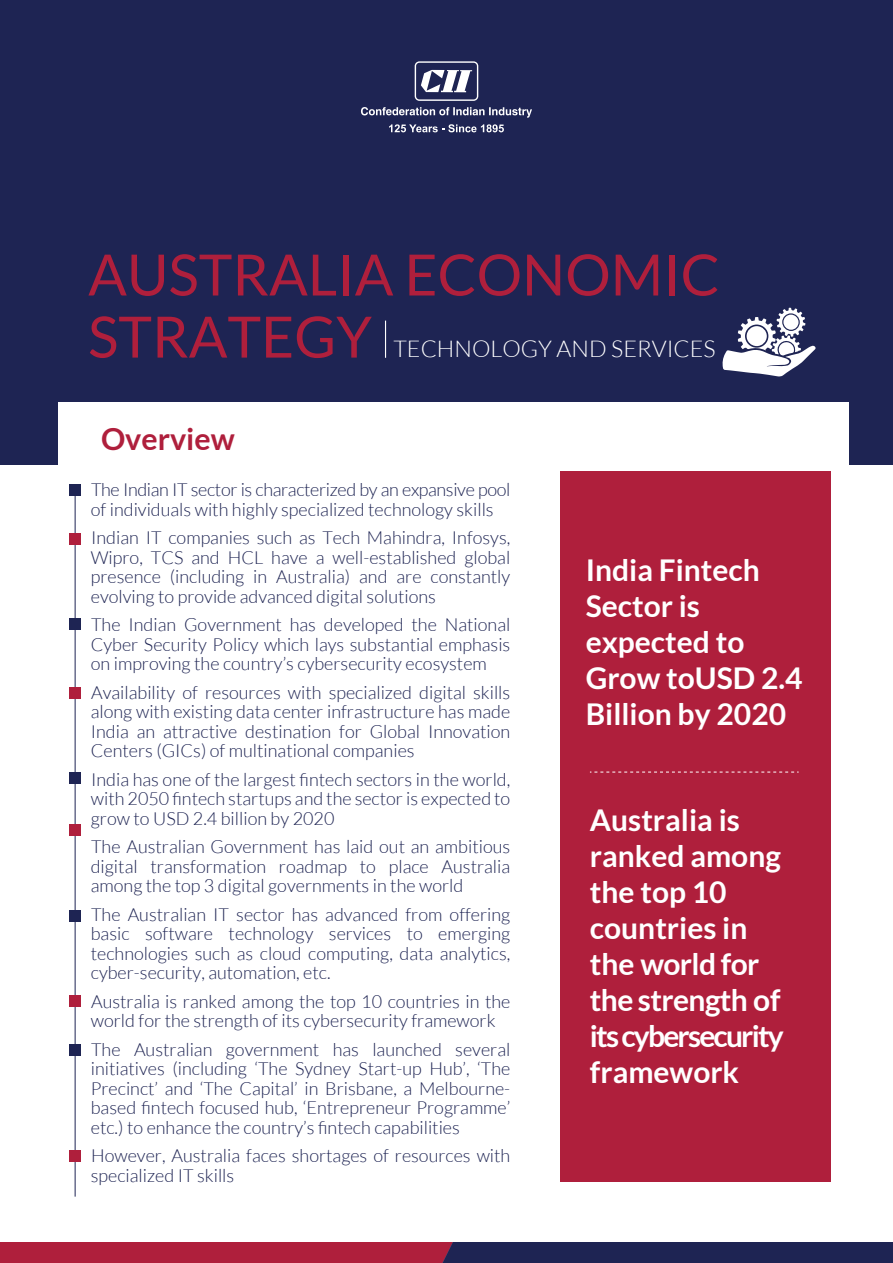
<style>
.page{position:relative;width:893px;height:1263px;background:#fff}
.page>*{position:absolute;margin:0;border:0;box-sizing:border-box;transform-origin:0 0}
.t1{font:57px/62.1px "Lato";color:#af1f3c}
.t2{font:700 30.3px "Lato";color:#af1f3c}
.t3{font:700 30px/36px "Lato";color:#fff}
.t4{font:300 23.25px "Lato";color:#fff}
.t5{font:300 18px/19.5px "Lato";color:#1e2453;text-align:justify}
</style>
<div class="page">
<div style="left:0;top:0;width:893px;height:464px;background:#1e2453"></div>
<div style="left:59px;top:402px;width:790px;height:784px;background:#fff"></div>
<div style="left:560px;top:471px;width:271px;height:711px;background:#af1f3c"></div>
<svg style="left:0;top:1242px;width:893px;height:21px;background:#662147"></svg>
<svg style="left:415px;top:61px;width:63px;height:40px"></svg>
<svg style="left:361px;top:107px;width:171px;height:11px"></svg>
<svg style="left:389px;top:124px;width:115px;height:8px"></svg>
<hr style="left:385px;top:321px;width:1px;height:37px;background:#fff">
<hr style="left:75px;top:493px;width:1px;height:703px;background:#1e2453">
<div style="left:69px;top:484px;width:12px;height:12px;background:#1e2453"></div>
<div style="left:69px;top:533px;width:12px;height:11px;background:#af1f3c"></div>
<div style="left:69px;top:618px;width:12px;height:12px;background:#1e2453"></div>
<div style="left:69px;top:687px;width:12px;height:12px;background:#af1f3c"></div>
<div style="left:69px;top:772px;width:12px;height:12px;background:#1e2453"></div>
<div style="left:69px;top:824px;width:12px;height:12px;background:#af1f3c"></div>
<div style="left:69px;top:910px;width:12px;height:12px;background:#1e2453"></div>
<div style="left:69px;top:995px;width:12px;height:12px;background:#af1f3c"></div>
<div style="left:69px;top:1044px;width:12px;height:11px;background:#1e2453"></div>
<div style="left:69px;top:1150px;width:12px;height:12px;background:#af1f3c"></div>
<svg style="left:722px;top:308px;width:94px;height:69px"></svg>
<div style="left:746px;top:326px;width:21px;height:20px;background:#fff;border-radius:50%"></div>
<div style="left:783px;top:315px;width:15px;height:15px;background:#fff;border-radius:50%"></div>
<svg style="left:590px;top:772px;width:209px;height:1px"></svg>
<h1 class="t1" style="left:88px;top:243px;width:633px">AUSTRALIA ECONOMIC<br>STRATEGY</h1>
<p class="t4" style="left:393px;top:336px;width:324px">TECHNOLOGY AND SERVICES</p>
<h2 class="t2" style="left:101px;top:422px;width:135px">Overview</h2>
<p class="t5" style="left:91px;top:480px;width:421px">The Indian IT sector is characterized by an expansive pool of individuals with highly specialized technology skills</p>
<p class="t5" style="left:91px;top:528px;width:421px">Indian IT companies such as Tech Mahindra, Infosys, Wipro, TCS and HCL have a well-established global presence (including in Australia) and are constantly evolving to provide advanced digital solutions</p>
<p class="t5" style="left:91px;top:615px;width:421px">The Indian Government has developed the National Cyber Security Policy which lays substantial emphasis on improving the country’s cybersecurity ecosystem</p>
<p class="t5" style="left:91px;top:682px;width:421px">Availability of resources with specialized digital skills along with existing data center infrastructure has made India an attractive destination for Global Innovation Centers (GICs) of multinational companies</p>
<p class="t5" style="left:91px;top:769px;width:421px">India has one of the largest fintech sectors in the world, with 2050 fintech startups and the sector is expected to grow to USD 2.4 billion by 2020</p>
<p class="t5" style="left:91px;top:837px;width:421px">The Australian Government has laid out an ambitious digital transformation roadmap to place Australia among the top 3 digital governments in the world</p>
<p class="t5" style="left:91px;top:904px;width:421px">The Australian IT sector has advanced from offering basic software technology services to emerging technologies such as cloud computing, data analytics, cyber-security, automation, etc.</p>
<p class="t5" style="left:91px;top:991px;width:421px">Australia is ranked among the top 10 countries in the world for the strength of its cybersecurity framework</p>
<p class="t5" style="left:91px;top:1039px;width:421px">The Australian government has launched several initiatives (including ‘The Sydney Start-up Hub’, ‘The Precinct’ and ‘The Capital’ in Brisbane, a Melbourne&shy;based fintech focused hub, ‘Entrepreneur Programme’ etc.) to enhance the country’s fintech capabilities</p>
<p class="t5" style="left:91px;top:1146px;width:421px">However, Australia faces shortages of resources with specialized IT skills</p>
<h3 class="t3" style="left:586px;top:552px;width:218px">India Fintech<br>Sector is expected to<br>Grow toUSD 2.4<br>Billion by 2020</h3>
<h3 class="t3" style="left:590px;top:801px;width:195px">Australia is ranked among the top 10 countries in the world for the strength of its cybersecurity framework</h3>
</div>
